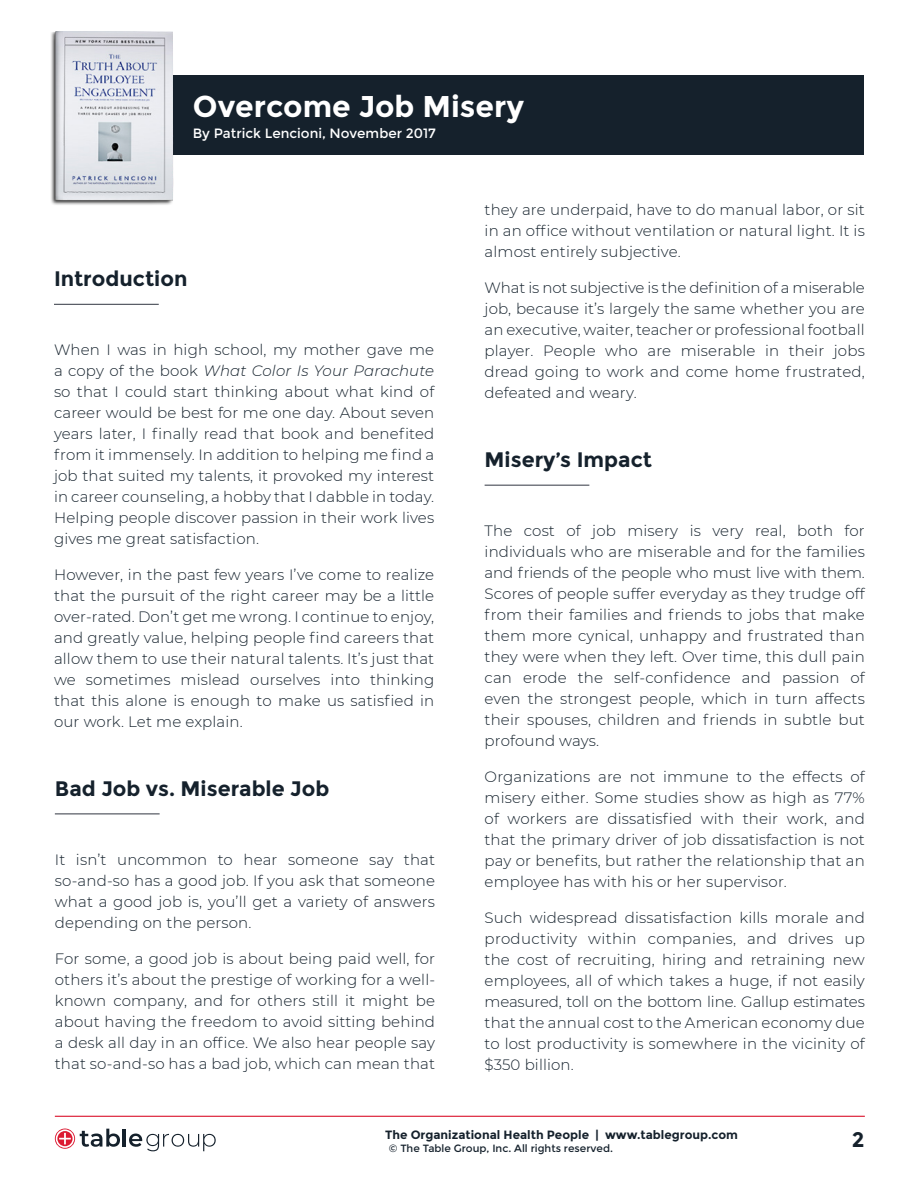
<style>
.page{position:relative;width:918px;height:1188px;background:#fff}
.page>*{position:absolute;margin:0;border:0;box-sizing:border-box;transform-origin:0 0}
.t1{font:700 30px "Montserrat";color:#fff}
.t2{font:700 21px "Montserrat";color:#15212c}
.Paragraph_Style_1{font:300 15px/21px "Montserrat";letter-spacing:.01em;color:#14212c;text-align:justify}
.Paragraph_Style_1-2{font:13.5px "Montserrat";color:#fff}
.t3{font:700 12px "Montserrat";color:#15212c}
.t4{font:10.5px "Montserrat";color:#15212c}
.s1{font-style:italic}
</style>
<div class="page">
<div style="left:166px;top:76px;width:698px;height:79px;background:#15212c"></div>
<hr style="left:55px;top:1116px;width:810px;height:1px;background:#dc1a32">
<hr style="left:123px;top:1129px;width:3px;height:18px;background:#15212c">
<svg style="left:55px;top:1129px;width:65px;height:20px"></svg>
<svg style="left:129px;top:1134px;width:87px;height:17px"></svg>
<hr style="left:55px;top:814px;width:105px;height:1px;background:#313641">
<hr style="left:54px;top:304px;width:105px;height:1px;background:#313641">
<hr style="left:485px;top:485px;width:104px;height:1px;background:#313641">
<img style="left:51px;top:31px;width:131px;height:174px">
<p class="t1" style="left:193px;top:89px;width:333px">Overcome Job Misery</p>
<p class="Paragraph_Style_1-2" style="left:193px;top:126px;width:244px">By Patrick Lencioni, November 2017</p>
<p class="t2" style="left:54px;top:266px;width:135px">Introduction</p>
<p class="Paragraph_Style_1" style="left:54px;top:339px;width:382px">When I was in high school, my mother gave me a copy of the book <span class="s1">What Color Is Your Parachute </span>so that I could start thinking about what kind of career would be best for me one day. About seven years later, I finally read that book and benefited from it immensely. In addition to helping me find a job that suited my talents, it provoked my interest in career counseling, a hobby that I dabble in today.<br>Helping people discover passion in their work lives gives me great satisfaction.</p>
<p class="Paragraph_Style_1" style="left:54px;top:564px;width:382px">However, in the past few years I’ve come to realize that the pursuit of the right career may be a little over-rated. Don’t get me wrong. I continue to enjoy, and greatly value, helping people find careers that allow them to use their natural talents. It’s just that we sometimes mislead ourselves into thinking that this alone is enough to make us satisfied in our work. Let me explain.</p>
<p class="t2" style="left:55px;top:776px;width:276px">Bad Job vs. Miserable Job</p>
<p class="Paragraph_Style_1" style="left:55px;top:848px;width:382px">It isn’t uncommon to hear someone say that so-and-so has a good job. If you ask that someone what a good job is, you’ll get a variety of answers depending on the person.</p>
<p class="Paragraph_Style_1" style="left:55px;top:947px;width:382px">For some, a good job is about being paid well, for others it’s about the prestige of working for a well&shy;known company, and for others still it might be about having the freedom to avoid sitting behind a desk all day in an office. We also hear people say that so-and-so has a bad job, which can mean that</p>
<p class="Paragraph_Style_1" style="left:485px;top:199px;width:382px">they are underpaid, have to do manual labor, or sit in an office without ventilation or natural light. It is almost entirely subjective.</p>
<p class="Paragraph_Style_1" style="left:485px;top:277px;width:382px">What is not subjective is the definition of a miserable job, because it’s largely the same whether you are an executive, waiter, teacher or professional football player. People who are miserable in their jobs dread going to work and come home frustrated, defeated and weary.</p>
<p class="t2" style="left:485px;top:447px;width:169px">Misery’s Impact</p>
<p class="Paragraph_Style_1" style="left:485px;top:520px;width:382px">The cost of job misery is very real, both for individuals who are miserable and for the families and friends of the people who must live with them.<br>Scores of people suffer everyday as they trudge off from their families and friends to jobs that make them more cynical, unhappy and frustrated than they were when they left. Over time, this dull pain can erode the self-confidence and passion of even the strongest people, which in turn affects their spouses, children and friends in subtle but profound ways.</p>
<p class="Paragraph_Style_1" style="left:485px;top:766px;width:382px">Organizations are not immune to the effects of misery either. Some studies show as high as 77% of workers are dissatisfied with their work, and that the primary driver of job dissatisfaction is not pay or benefits, but rather the relationship that an employee has with his or her supervisor.</p>
<p class="Paragraph_Style_1" style="left:485px;top:907px;width:382px">Such widespread dissatisfaction kills morale and productivity within companies, and drives up the cost of recruiting, hiring and retraining new employees, all of which takes a huge, if not easily measured, toll on the bottom line. Gallup estimates that the annual cost to the American economy due to lost productivity is somewhere in the vicinity of $350 billion.</p>
<p class="t3" style="left:385px;top:1128px;width:354px">The Organizational Health People | www.tablegroup.com</p>
<p class="t4" style="left:389px;top:1143px;width:226px">© The Table Group, Inc. All rights reserved.</p>
<p class="t2" style="left:852px;top:1127px;width:14px">2</p>
</div>
